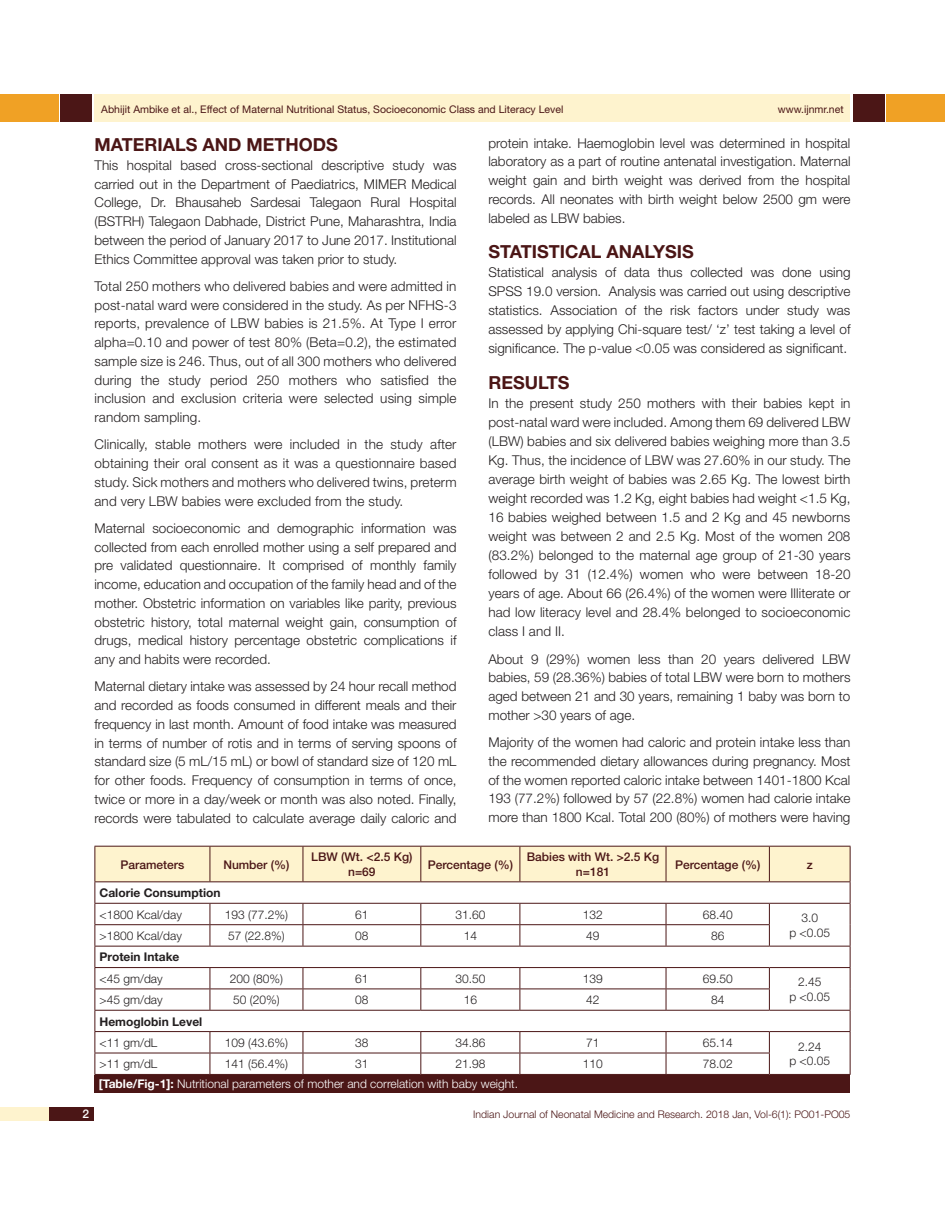
<style>
.page{position:relative;width:945px;height:1215px;background:#fff}
.page>*{position:absolute;margin:0;border:0;box-sizing:border-box;transform-origin:0 0}
.Heading{font:700 18px "Helvetica Neue";color:#4b1616}
.Body_text{font:300 13.5px/18.8px "Helvetica Neue";color:#231f20;text-align:justify}
.Table_text{font:300 12px "Helvetica Neue";color:#231f20}
.Table_text-2{font:500 12px/14.4px "Helvetica Neue";color:#4b1616;text-align:center}
.Table_text-3{font:300 12px "Helvetica Neue";color:#fff}
.Table_text-4{font:700 12px "Helvetica Neue";color:#231f20}
.t1{font:500 12px "Helvetica Neue";color:#fff}
.t2{font:10.5px "Helvetica Neue";color:#4b1616}
.t3{font:300 10.5px "Helvetica Neue";color:#4b1616}
.s1{font-weight:700}
</style>
<div class="page">
<div style="left:0;top:94px;width:58px;height:28px;background:#f0a125"></div>
<div style="left:61px;top:94px;width:31px;height:28px;background:#4b1616"></div>
<div style="left:887px;top:94px;width:58px;height:28px;background:#f0a125"></div>
<div style="left:853px;top:94px;width:31px;height:28px;background:#4b1616"></div>
<div style="left:94px;top:94px;width:756px;height:28px;background:#fef3ce"></div>
<div style="left:0;top:1107px;width:51px;height:13px;background:#fef3ce"></div>
<div style="left:50px;top:1107px;width:44px;height:13px;background:#4b1616"></div>
<div style="left:94px;top:1075px;width:756px;height:18px;background:#4b1616"></div>
<svg style="left:94px;top:846px;width:757px;height:228px"></svg>
<hr style="left:94px;top:1074px;width:116px;height:1px;background:#4b1616">
<hr style="left:210px;top:1074px;width:93px;height:1px;background:#4b1616">
<hr style="left:303px;top:1074px;width:118px;height:1px;background:#4b1616">
<hr style="left:421px;top:1074px;width:99px;height:1px;background:#4b1616">
<hr style="left:520px;top:1074px;width:146px;height:1px;background:#4b1616">
<hr style="left:666px;top:1074px;width:103px;height:1px;background:#4b1616">
<hr style="left:769px;top:1074px;width:82px;height:1px;background:#4b1616">
<p class="t2" style="left:101px;top:103px;width:464px">Abhijit Ambike et al., Effect of Maternal Nutritional Status, Socioeconomic Class and Literacy Level</p>
<p class="t2" style="left:778px;top:103px;width:67px">www.ijnmr.net</p>
<p class="Heading" style="left:94px;top:134px;width:243px">Materials and Methods</p>
<p class="Body_text" style="left:94px;top:155px;width:364px">This hospital based cross-sectional descriptive study was carried out in the Department of Paediatrics, MIMER Medical College, Dr. Bhausaheb Sardesai Talegaon Rural Hospital (BSTRH) Talegaon Dabhade, District Pune, Maharashtra, India between the period of January 2017 to June 2017. Institutional Ethics Committee approval was taken prior to study.</p>
<p class="Body_text" style="left:94px;top:276px;width:364px">Total 250 mothers who delivered babies and were admitted in post-natal ward were considered in the study. As per NFHS-3 reports, prevalence of LBW babies is 21.5%. At Type I error alpha=0.10 and power of test 80% (Beta=0.2), the estimated sample size is 246. Thus, out of all 300 mothers who delivered during the study period 250 mothers who satisfied the inclusion and exclusion criteria were selected using simple random sampling.</p>
<p class="Body_text" style="left:94px;top:435px;width:364px">Clinically, stable mothers were included in the study after obtaining their oral consent as it was a questionnaire based study. Sick mothers and mothers who delivered twins, preterm and very LBW babies were excluded from the study.</p>
<p class="Body_text" style="left:94px;top:518px;width:364px">Maternal socioeconomic and demographic information was collected from each enrolled mother using a self prepared and pre validated questionnaire. It comprised of monthly family income, education and occupation of the family head and of the mother. Obstetric information on variables like parity, previous obstetric history, total maternal weight gain, consumption of drugs, medical history percentage obstetric complications if any and habits were recorded.</p>
<p class="Body_text" style="left:94px;top:677px;width:364px">Maternal dietary intake was assessed by 24 hour recall method and recorded as foods consumed in different meals and their frequency in last month. Amount of food intake was measured in terms of number of rotis and in terms of serving spoons of standard size (5 mL/15 mL) or bowl of standard size of 120 mL for other foods. Frequency of consumption in terms of once, twice or more in a day/week or month was also noted. Finally, records were tabulated to calculate average daily caloric and</p>
<p class="Body_text" style="left:488px;top:133px;width:364px">protein intake. Haemoglobin level was determined in hospital laboratory as a part of routine antenatal investigation. Maternal weight gain and birth weight was derived from the hospital records. All neonates with birth weight below 2500 gm were labeled as LBW babies.</p>
<p class="Heading" style="left:488px;top:241px;width:23px">Statistica</p>
<p class="Heading" style="left:591px;top:241px;width:85px">l analysis</p>
<p class="Body_text" style="left:488px;top:263px;width:364px">Statistical analysis of data thus collected was done using SPSS 19.0 version. Analysis was carried out using descriptive statistics. Association of the risk factors under study was assessed by applying Chi-square test/ ‘z’ test taking a level of significance. The p-value &lt;0.05 was considered as significant.</p>
<p class="Heading" style="left:488px;top:371px;width:71px">Results</p>
<p class="Body_text" style="left:488px;top:393px;width:364px">In the present study 250 mothers with their babies kept in post-natal ward were included. Among them 69 delivered LBW (LBW) babies and six delivered babies weighing more than 3.5<br>Kg. Thus, the incidence of LBW was 27.60% in our study. The average birth weight of babies was 2.65 Kg. The lowest birth weight recorded was 1.2 Kg, eight babies had weight &lt;1.5 Kg, 16 babies weighed between 1.5 and 2 Kg and 45 newborns weight was between 2 and 2.5 Kg. Most of the women 208 (83.2%) belonged to the maternal age group of 21-30 years followed by 31 (12.4%) women who were between 18-20 years of age. About 66 (26.4%) of the women were Illiterate or had low literacy level and 28.4% belonged to socioeconomic class I and II.</p>
<p class="Body_text" style="left:488px;top:649px;width:364px">About 9 (29%) women less than 20 years delivered LBW babies, 59 (28.36%) babies of total LBW were born to mothers aged between 21 and 30 years, remaining 1 baby was born to mother &gt;30 years of age.</p>
<p class="Body_text" style="left:488px;top:733px;width:364px">Majority of the women had caloric and protein intake less than the recommended dietary allowances during pregnancy. Most of the women reported caloric intake between 1401-1800 Kcal 193 (77.2%) followed by 57 (22.8%) women had calorie intake more than 1800 Kcal. Total 200 (80%) of mothers were having</p>
<p class="Table_text-2" style="left:121px;top:857px;width:65px">Parameters</p>
<p class="Table_text-2" style="left:223px;top:857px;width:68px">Number (%)</p>
<p class="Table_text-2" style="left:311px;top:850px;width:103px">LBW (Wt. &lt;2.5 Kg) n=69</p>
<p class="Table_text-2" style="left:428px;top:857px;width:87px">Percentage (%)</p>
<p class="Table_text-2" style="left:527px;top:850px;width:134px">Babies with Wt. &gt;2.5 Kg n=181</p>
<p class="Table_text-2" style="left:675px;top:857px;width:87px">Percentage (%)</p>
<p class="Table_text-2" style="left:807px;top:857px;width:7px">z</p>
<p class="Table_text-4" style="left:100px;top:885px;width:123px">Calorie Consumption</p>
<p class="Table_text" style="left:100px;top:907px;width:84px">&lt;1800 Kcal/day</p>
<p class="Table_text" style="left:225px;top:907px;width:65px">193 (77.2%)</p>
<p class="Table_text" style="left:355px;top:907px;width:15px">61</p>
<p class="Table_text" style="left:455px;top:907px;width:32px">31.60</p>
<p class="Table_text" style="left:583px;top:907px;width:22px">132</p>
<p class="Table_text" style="left:703px;top:907px;width:32px">68.40</p>
<p class="Table_text" style="left:801px;top:911px;width:18px">3.0</p>
<p class="Table_text" style="left:100px;top:928px;width:84px">&gt;1800 Kcal/day</p>
<p class="Table_text" style="left:789px;top:925px;width:42px">p &lt;0.05</p>
<p class="Table_text" style="left:228px;top:929px;width:58px">57 (22.8%)</p>
<p class="Table_text" style="left:355px;top:929px;width:15px">08</p>
<p class="Table_text" style="left:464px;top:929px;width:15px">14</p>
<p class="Table_text" style="left:586px;top:929px;width:15px">49</p>
<p class="Table_text" style="left:711px;top:929px;width:15px">86</p>
<p class="Table_text-4" style="left:100px;top:950px;width:81px">Protein Intake</p>
<p class="Table_text" style="left:100px;top:971px;width:65px">&lt;45 gm/day</p>
<p class="Table_text" style="left:230px;top:971px;width:55px">200 (80%)</p>
<p class="Table_text" style="left:355px;top:971px;width:15px">61</p>
<p class="Table_text" style="left:455px;top:971px;width:32px">30.50</p>
<p class="Table_text" style="left:583px;top:971px;width:22px">139</p>
<p class="Table_text" style="left:703px;top:971px;width:32px">69.50</p>
<p class="Table_text" style="left:798px;top:975px;width:25px">2.45</p>
<p class="Table_text" style="left:100px;top:993px;width:65px">&gt;45 gm/day</p>
<p class="Table_text" style="left:789px;top:989px;width:42px">p &lt;0.05</p>
<p class="Table_text" style="left:233px;top:993px;width:48px">50 (20%)</p>
<p class="Table_text" style="left:355px;top:993px;width:15px">08</p>
<p class="Table_text" style="left:464px;top:993px;width:15px">16</p>
<p class="Table_text" style="left:586px;top:993px;width:15px">42</p>
<p class="Table_text" style="left:711px;top:993px;width:15px">84</p>
<p class="Table_text-4" style="left:100px;top:1014px;width:104px">Hemoglobin Level</p>
<p class="Table_text" style="left:100px;top:1035px;width:59px">&lt;11 gm/dL</p>
<p class="Table_text" style="left:225px;top:1035px;width:65px">109 (43.6%)</p>
<p class="Table_text" style="left:355px;top:1035px;width:15px">38</p>
<p class="Table_text" style="left:455px;top:1035px;width:32px">34.86</p>
<p class="Table_text" style="left:586px;top:1035px;width:15px">71</p>
<p class="Table_text" style="left:703px;top:1035px;width:32px">65.14</p>
<p class="Table_text" style="left:798px;top:1039px;width:25px">2.24</p>
<p class="Table_text" style="left:100px;top:1057px;width:59px">&gt;11 gm/dL</p>
<p class="Table_text" style="left:789px;top:1053px;width:42px">p &lt;0.05</p>
<p class="Table_text" style="left:225px;top:1057px;width:65px">141 (56.4%)</p>
<p class="Table_text" style="left:355px;top:1057px;width:15px">31</p>
<p class="Table_text" style="left:455px;top:1057px;width:32px">21.98</p>
<p class="Table_text" style="left:583px;top:1057px;width:22px">110</p>
<p class="Table_text" style="left:703px;top:1057px;width:32px">78.02</p>
<p class="Table_text-3" style="left:99px;top:1077px;width:421px"><span class="s1">[Table/Fig-1]:</span> Nutritional parameters of mother and correlation with baby weight.</p>
<p class="t1" style="left:83px;top:1107px;width:8px">2</p>
<p class="t3" style="left:473px;top:1108px;width:379px">Indian Journal of Neonatal Medicine and Research. 2018 Jan, Vol-6(1): PO01-PO05</p>
</div>
